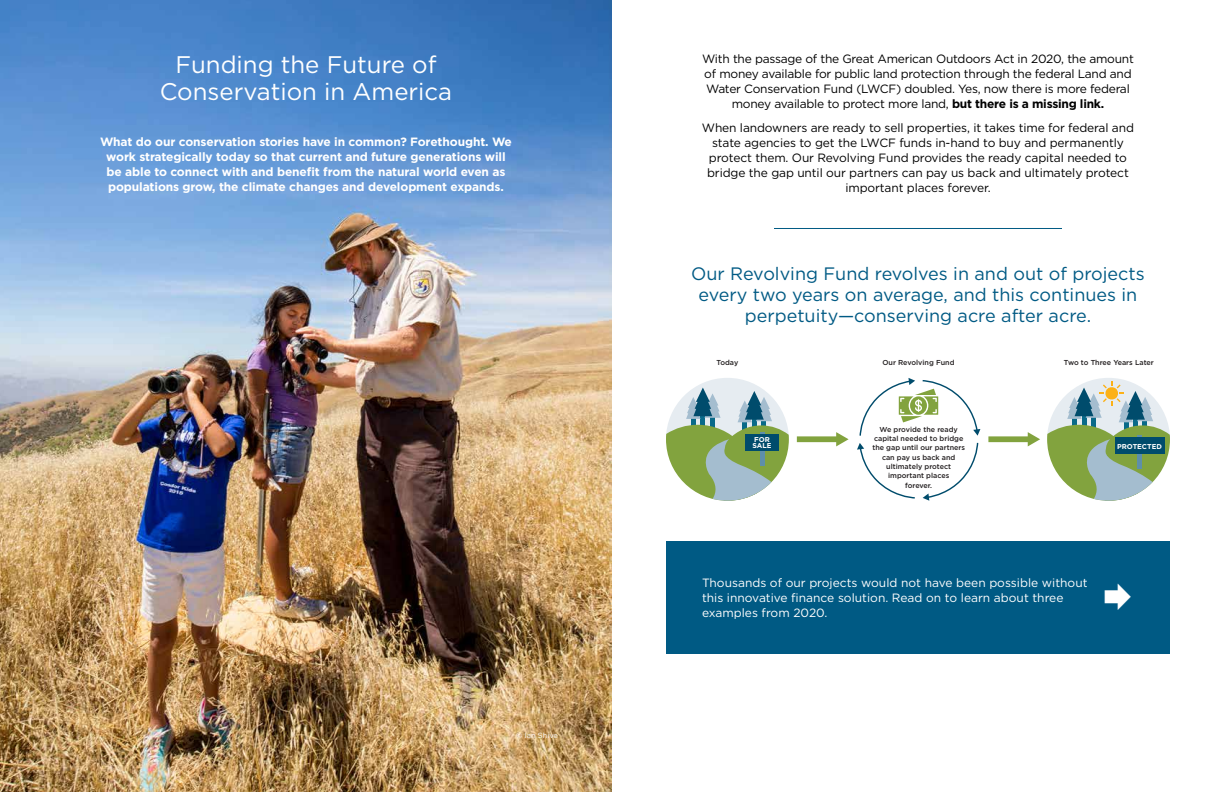
<style>
.page{position:relative;width:1224px;height:792px;background:#fff}
.page>*{position:absolute;margin:0;border:0;box-sizing:border-box;transform-origin:0 0}
.t1{font:24px/27px "Gotham";color:#fff;text-align:center}
.t2{font:18px/21px "Gotham";color:#005a84;text-align:center}
.t3{font:12.9px "Gotham";color:#004c6c}
.t4{font:12px/15px "Gotham";letter-spacing:-.02em;color:#000;text-align:center}
.t5{font:700 12px/15px "Gotham";letter-spacing:-.01em;color:#fff;text-align:center}
.t6{font:12px/15px "Gotham";color:#fff}
.t7{font:7.5px "Gotham";color:#fff}
.t8{font:500 7.2px/9.3px "Gotham";color:#231f20;text-align:center}
.t9{font:700 7px/6.1px "Gotham";color:#fff}
.s1{font-weight:700}
</style>
<div class="page">
<img style="left:0;top:0;width:612px;height:792px">
<svg style="left:666px;top:378px;width:123px;height:123px"></svg>
<hr style="left:760px;top:433px;width:4px;height:33px;background:#5e8faa">
<div style="left:745px;top:435px;width:34px;height:16px;background:#004c6c"></div>
<svg style="left:1047px;top:378px;width:123px;height:123px"></svg>
<div style="left:797px;top:436px;width:41px;height:6px;background:#82a33e"></div>
<svg style="left:836px;top:432px;width:13px;height:14px"></svg>
<div style="left:988px;top:436px;width:42px;height:6px;background:#82a33e"></div>
<svg style="left:1028px;top:432px;width:12px;height:14px"></svg>
<svg style="left:857px;top:378px;width:123px;height:123px"></svg>
<hr style="left:774px;top:228px;width:288px;height:1px;background:#005a84">
<div style="left:666px;top:541px;width:504px;height:112px;background:#005a84"></div>
<h1 class="t1" style="left:160px;top:51px;width:294px">Funding the Future of<br>Conservation in America</h1>
<p class="t5" style="left:100px;top:134px;width:413px">What do our conservation stories have in common? Forethought. We work strategically today so that current and future generations will be able to connect with and benefit from the natural world even as populations grow, the climate changes and development expands.</p>
<p class="t7" style="left:516px;top:731px;width:43px">© Ian Shive</p>
<p class="t4" style="left:702px;top:51px;width:433px">With the passage of the Great American Outdoors Act in 2020, the amount of money available for public land protection through the federal Land and Water Conservation Fund (LWCF) doubled. Yes, now there is more federal money available to protect more land, <span class="s1">but there is a missing link.</span></p>
<p class="t4" style="left:702px;top:120px;width:434px">When landowners are ready to sell properties, it takes time for federal and state agencies to get the LWCF funds in-hand to buy and permanently protect them. Our Revolving Fund provides the ready capital needed to bridge the gap until our partners can pay us back and ultimately protect important places forever.</p>
<h2 class="t2" style="left:691px;top:262px;width:455px">Our Revolving Fund revolves in and out of projects every two years on average, and this continues in perpetuity—conserving acre after acre.</h2>
<p class="t3" style="left:702px;top:304px;width:433px">Our Revolving Fund revolves in and out of projects every two years</p>
<p class="t8" style="left:717px;top:357px;width:23px">Today</p>
<p class="t8" style="left:883px;top:357px;width:74px">Our Revolving Fund</p>
<p class="t8" style="left:1064px;top:357px;width:91px">Two to Three Years Later</p>
<p class="t8" style="left:872px;top:424px;width:94px">We provide the ready capital needed to bridge the gap until our partners can pay us back and ultimately protect important places<br>forever.</p>
<p class="t9" style="left:753px;top:437px;width:20px">FOR<br>SALE</p>
<p class="t9" style="left:1117px;top:443px;width:46px">PROTECTED</p>
<p class="t6" style="left:702px;top:575px;width:387px">Thousands of our projects would not have been possible without this innovative finance solution. Read on to learn about three examples from 2020.</p>
</div>
